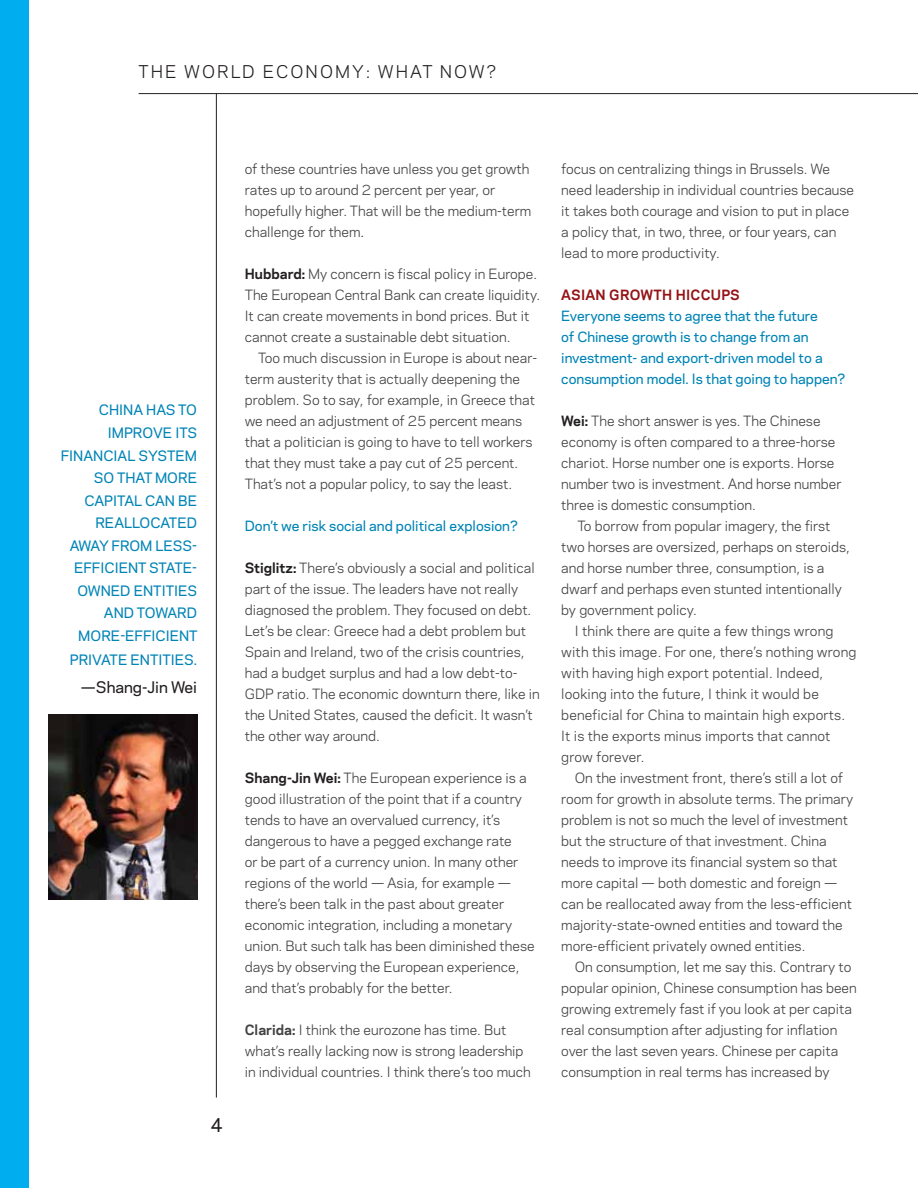
<style>
.page{position:relative;width:918px;height:1188px;background:#fff}
.page>*{position:absolute;margin:0;border:0;box-sizing:border-box;transform-origin:0 0}
.t1{font:500 18px "Galaxie Polaris";color:#231f20}
.t2{font:16.5px "Galaxie Polaris";letter-spacing:.12em;color:#231f20}
.t3{font:500 15px "Galaxie Polaris";color:#231f20}
.t4{font:500 13.5px/22.5px "Galaxie Polaris";color:#0084b6}
.t5{font:13.35px/21px "Galaxie Polaris";color:#414042}
.t6{font:500 13.35px/21px "Galaxie Polaris";color:#0084b6}
.t7{font:700 13.35px "Galaxie Polaris";color:#941215}
.s1{color:#231f20}
.s2{font-weight:700;color:#231f20}
.s3{font-weight:700}
</style>
<div class="page">
<hr style="left:216px;top:93px;width:1px;height:1005px;background:#231f20">
<div style="left:1px;top:0;width:28px;height:1188px;background:#00aeef"></div>
<hr style="left:139px;top:93px;width:779px;height:1px;background:#231f20">
<img style="left:49px;top:715px;width:148px;height:185px">
<p class="t2" style="left:139px;top:59px;width:359px">The World Economy: What N ow?</p>
<p class="t4" style="left:99px;top:398px;width:9px">chi</p>
<p class="t4" style="left:123px;top:398px;width:34px">na has</p>
<p class="t4" style="left:178px;top:398px;width:10px">to</p>
<p class="t4" style="left:108px;top:421px;width:10px">improv</p>
<p class="t4" style="left:163px;top:421px;width:20px">e its</p>
<p class="t4" style="left:61px;top:443px;width:136px">financial system</p>
<p class="t4" style="left:94px;top:466px;width:33px">so that</p>
<p class="t4" style="left:155px;top:466px;width:12px">mor</p>
<p class="t4" style="left:188px;top:466px;width:11px">e</p>
<p class="t4" style="left:85px;top:488px;width:10px">capita</p>
<p class="t4" style="left:95px;top:488px;width:103px;text-indent:39px">l can be reallocat</p>
<p class="t4" style="left:177px;top:511px;width:19px">ed</p>
<p class="t4" style="left:70px;top:533px;width:12px">awa</p>
<p class="t4" style="left:99px;top:533px;width:32px">y from</p>
<p class="t4" style="left:74px;top:533px;width:124px;text-indent:82px">less&shy;effici ent stat</p>
<p class="t4" style="left:183px;top:556px;width:16px">e-</p>
<p class="t4" style="left:77px;top:578px;width:83px">owned entiti</p>
<p class="t4" style="left:178px;top:578px;width:18px">es</p>
<p class="t4" style="left:104px;top:601px;width:44px">and toward</p>
<p class="t4" style="left:78px;top:623px;width:12px">mor</p>
<p class="t4" style="left:111px;top:623px;width:85px">e-effici ent</p>
<p class="t4" style="left:70px;top:647px;width:9px">privat</p>
<p class="t4" style="left:118px;top:647px;width:39px">e entiti</p>
<p class="t4" style="left:175px;top:647px;width:24px">es.</p>
<p class="t3" style="left:81px;top:676px;width:118px">—Shang-Jin Wei</p>
<h1 class="t1" style="left:210px;top:1111px;width:14px">4</h1>
<p class="t5" style="left:245px;top:158px;width:288px">of these countries have unless you get growth rates up to around 2 percent per year, or hopefully higher. That will be the medium-term challenge for them<span class="s1">.</span></p>
<p class="t5" style="left:245px;top:263px;width:297px"><span class="s2">Hubbard:</span> My concern is fiscal policy in Europe.<br>The European Central Bank can create liquidity.<br>It can create movements in bond prices. But it cannot create a sustainable debt situation.</p>
<p class="t5" style="left:245px;top:347px;width:294px;text-indent:14px">Too much discussion in Europe is about near&shy;term austerity that is actually deepening the problem. So to say, for example, in Greece that we need an adjustment of 25 percent means that a politician is going to have to tell workers that they must take a pay cut of 25 percent.<br>That’s not a popular policy, to say the least.</p>
<p class="t6" style="left:245px;top:515px;width:275px">Don’t we risk social and political explosion?</p>
<p class="t5" style="left:245px;top:557px;width:296px"><span class="s2">Stiglitz:</span> There’s obviously a social and political part of the issue. The leaders have not really diagnosed the problem. They focused on debt.<br>Let’s be clear: Greece had a debt problem but Spain and Ireland, two of the crisis countries, had a budget surplus and had a low debt-to-GDP ratio. The economic downturn there, like in the United States, caused the deficit. It wasn’t the other way around.</p>
<p class="t5" style="left:245px;top:767px;width:291px"><span class="s2">Shang-Jin Wei:</span> The European experience is a good illustration of the point that if a country tends to have an overvalued currency, it’s dangerous to have a pegged exchange rate<br>or be part of a currency union. In many other regions of the world — Asia, for example — there’s been talk in the past about greater economic integration, including a monetary union. But such talk has been diminished these days by observing the European experience, and that’s probably for the better.</p>
<p class="t5" style="left:245px;top:1019px;width:287px"><span class="s3">Clarida:</span> I think the eurozone has time. But what’s really lacking now is strong leadership in individual countries. I think there’s too much</p>
<p class="t5" style="left:561px;top:158px;width:294px">focus on centralizing things in Brussels. We need leadership in individual countries because it takes both courage and vision to put in place a policy that, in two, three, or four years, can lead to more productivity.</p>
<p class="t7" style="left:561px;top:285px;width:10px">ASIAN</p>
<p class="t7" style="left:609px;top:285px;width:87px">GROWTH HICCUPS</p>
<p class="t6" style="left:561px;top:305px;width:286px">Everyone seems to agree that the future<br>of Chinese growth is to change from an investment- and export-driven model to a consumption model. Is that going to happen?</p>
<p class="t5" style="left:561px;top:410px;width:282px"><span class="s2">Wei:</span> The short answer is yes. The Chinese economy is often compared to a three-horse chariot. Horse number one is exports. Horse number two is investment. And horse number three is domestic consumption.</p>
<p class="t5" style="left:561px;top:515px;width:290px;text-indent:16px">To borrow from popular imagery, the first two horses are oversized, perhaps on steroids, and horse number three, consumption, is a dwarf and perhaps even stunted intentionally by government policy.</p>
<p class="t5" style="left:561px;top:620px;width:297px;text-indent:14px">I think there are quite a few things wrong with this image. For one, there’s nothing wrong with having high export potential. Indeed, looking into the future, I think it would be beneficial for China to maintain high exports.<br>It is the exports minus imports that cannot grow forever.</p>
<p class="t5" style="left:561px;top:767px;width:293px;text-indent:14px">On the investment front, there’s still a lot of room for growth in absolute terms. The primary problem is not so much the level of investment but the structure of that investment. China needs to improve its financial system so that more capital — both domestic and foreign — can be reallocated away from the less-efficient majority-state-owned entities and toward the more-efficient privately owned entities.</p>
<p class="t5" style="left:561px;top:956px;width:297px;text-indent:14px">On consumption, let me say this. Contrary to popular opinion, Chinese consumption has been growing extremely fast if you look at per capita real consumption after adjusting for inflation over the last seven years. Chinese per capita consumption in real terms has increased by</p>
</div>
